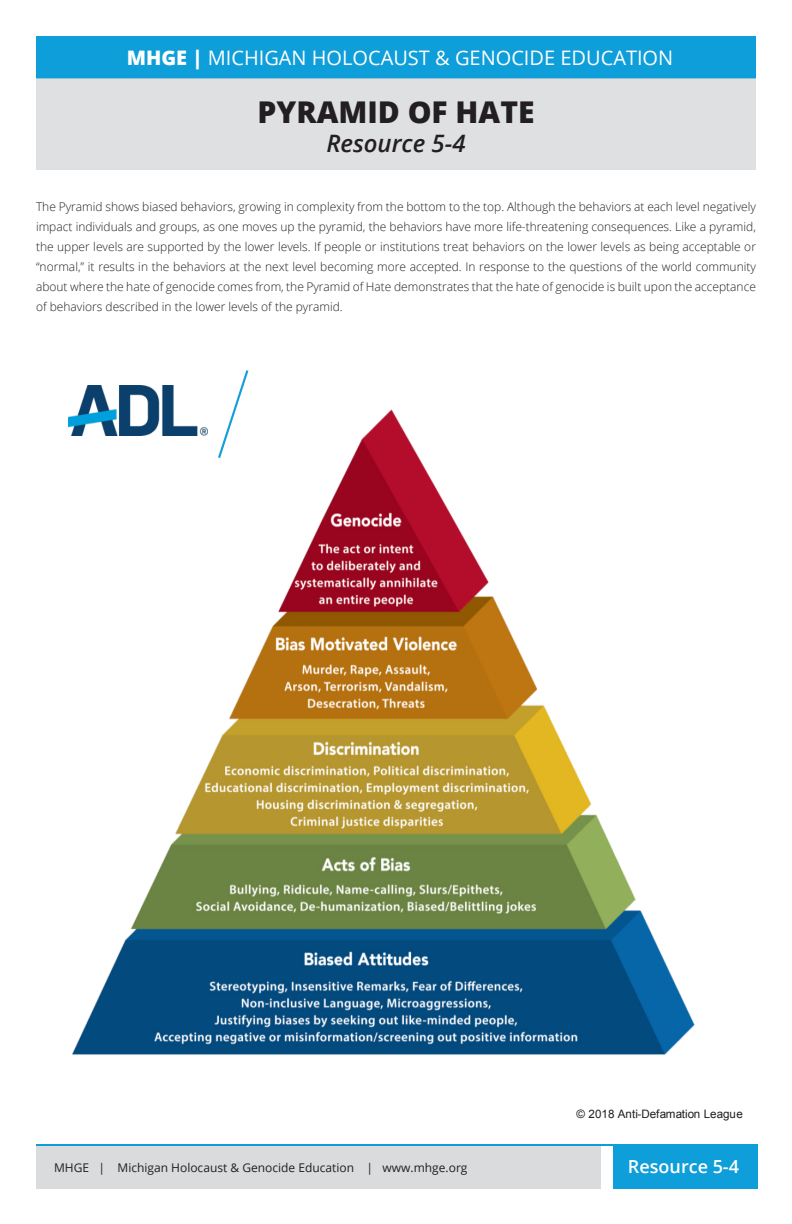
<style>
.page{position:relative;width:792px;height:1224px;background:#fff}
.page>*{position:absolute;margin:0;border:0;box-sizing:border-box;transform-origin:0 0}
.t1{font:900 34.9px "Arial";color:#231f20}
.t2{font:800 30px "Open Sans";color:#231f20}
.t3{font:italic 600 24px "Open Sans";color:#231f20}
.t4{font:20px "Open Sans";color:#fff}
.t5{font:600 18px "Open Sans";color:#fff}
.t6{font:14.5px "Arial";letter-spacing:-.005em;color:#231f20}
.Open_Main{font:300 12px/20px "Open Sans";color:#231f20;text-align:justify}
.t7{font:12px "Open Sans";color:#231f20}
.t8{font:11.6px "Arial";letter-spacing:.005em;color:#231f20}
.s1{font-weight:800}
</style>
<div class="page">
<div style="left:36px;top:1146px;width:565px;height:42px;background:#dadbdc"></div>
<div style="left:36px;top:36px;width:720px;height:42px;background:#0e9ed9"></div>
<hr style="left:36px;top:1144px;width:720px;height:2px;background:#0e9ed9">
<div style="left:613px;top:1144px;width:145px;height:44px;background:#0e9ed9"></div>
<div style="left:36px;top:78px;width:720px;height:92px;background:#dfe0e1"></div>
<img style="left:71px;top:409px;width:624px;height:646px">
<svg style="left:216px;top:370px;width:34px;height:90px"></svg>
<img style="left:68px;top:385px;width:140px;height:50px">
<p class="t4" style="left:127px;top:44px;width:548px"><span class="s1">MHGE |</span> MICHIGAN HOLOCAUST &amp; GENOCIDE EDUCATION</p>
<p class="t2" style="left:257px;top:89px;width:279px">PYRAMID OF HATE</p>
<p class="t3" style="left:326px;top:127px;width:141px">Resource 5-4</p>
<p class="t1" style="left:250px;top:109px;width:364px">PYRAMID OF HATE</p>
<p class="Open_Main" style="left:36px;top:197px;width:722px">The Pyramid shows biased behaviors, growing in complexity from the bottom to the top. Although the behaviors at each level negatively impact individuals and groups, as one moves up the pyramid, the behaviors have more life-threatening consequences. Like a pyramid, the upper levels are supported by the lower levels. If people or institutions treat behaviors on the lower levels as being acceptable or “normal,” it results in the behaviors at the next level becoming more accepted. In response to the questions of the world community about where the hate of genocide comes from, the Pyramid of Hate demonstrates that the hate of genocide is built upon the acceptance of behaviors described in the lower levels of the pyramid.</p>
<p class="t6" style="left:63px;top:284px;width:662px">behaviors have more life-threatening consequences. Like a pyramid, the upper levels are supported by</p>
<p class="t8" style="left:577px;top:1106px;width:168px">© 2018 Anti-Defamation League</p>
<p class="t7" style="left:54px;top:1159px;width:415px">MHGE | Michigan Holocaust &amp; Genocide Education | www.mhge.org</p>
<p class="t5" style="left:628px;top:1154px;width:113px">Resource 5-4</p>
</div>
